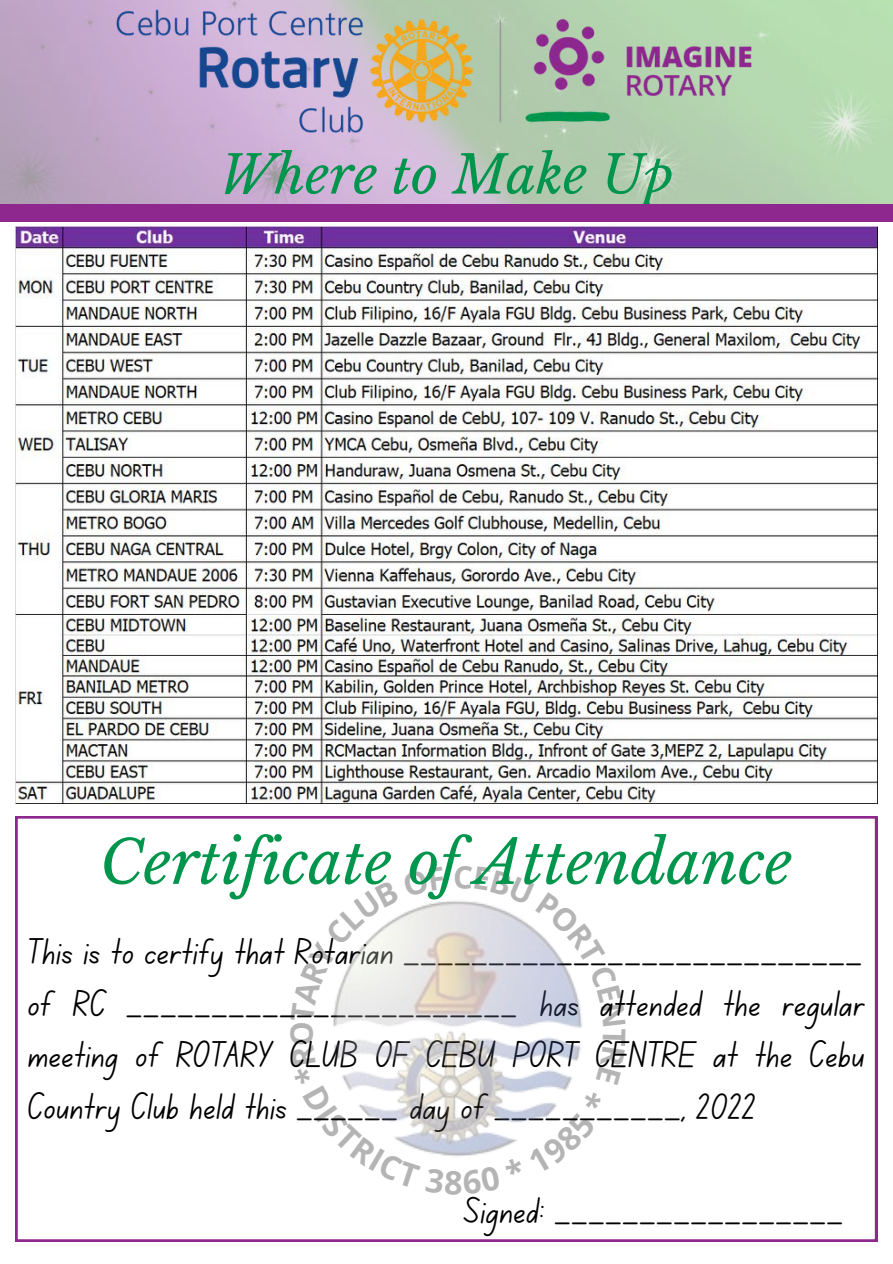
<style>
.page{position:relative;width:893px;height:1264px;background:#fff}
.page>*{position:absolute;margin:0;border:0;box-sizing:border-box;transform-origin:0 0}
.t1{font:italic 60px "Libre Baskerville";color:#00954c}
.t2{font:italic 52.5px "Libre Baskerville";color:#00954c}
.t3{font:37.5px/51.8px "Canva School Font";color:#000;text-align:justify}
.t4{font:700 31.2px "Open Sans";color:#000}
</style>
<div class="page">
<img style="left:0;top:0;width:892px;height:205px">
<img style="left:72px;top:0;width:820px;height:141px">
<div style="left:0;top:205px;width:892px;height:16px;background:#8e288e"></div>
<svg style="left:16px;top:816px;width:861px;height:425px"></svg>
<img style="left:16px;top:226px;width:861px;height:577px">
<svg style="left:290px;top:864px;width:336px;height:330px"></svg>
<h2 class="t2" style="left:219px;top:143px;width:456px">Where to Make Up</h2>
<h1 class="t1" style="left:100px;top:825px;width:693px">Certificate of Attendance</h1>
<p class="t3" style="left:27px;top:930px;width:838px">This is to certify that Rotarian ___________________________ of RC _______________________ has attended the regular meeting of ROTARY CLUB OF CEBU PORT CENTRE at the Cebu Country Club held this ______ day of ___________, 2022</p>
<p class="t4" style="left:279px;top:1046px;width:27px;rotate:-90deg">O</p>
<p class="t3" style="left:464px;top:1189px;width:381px">Signed: _________________</p>
</div>
